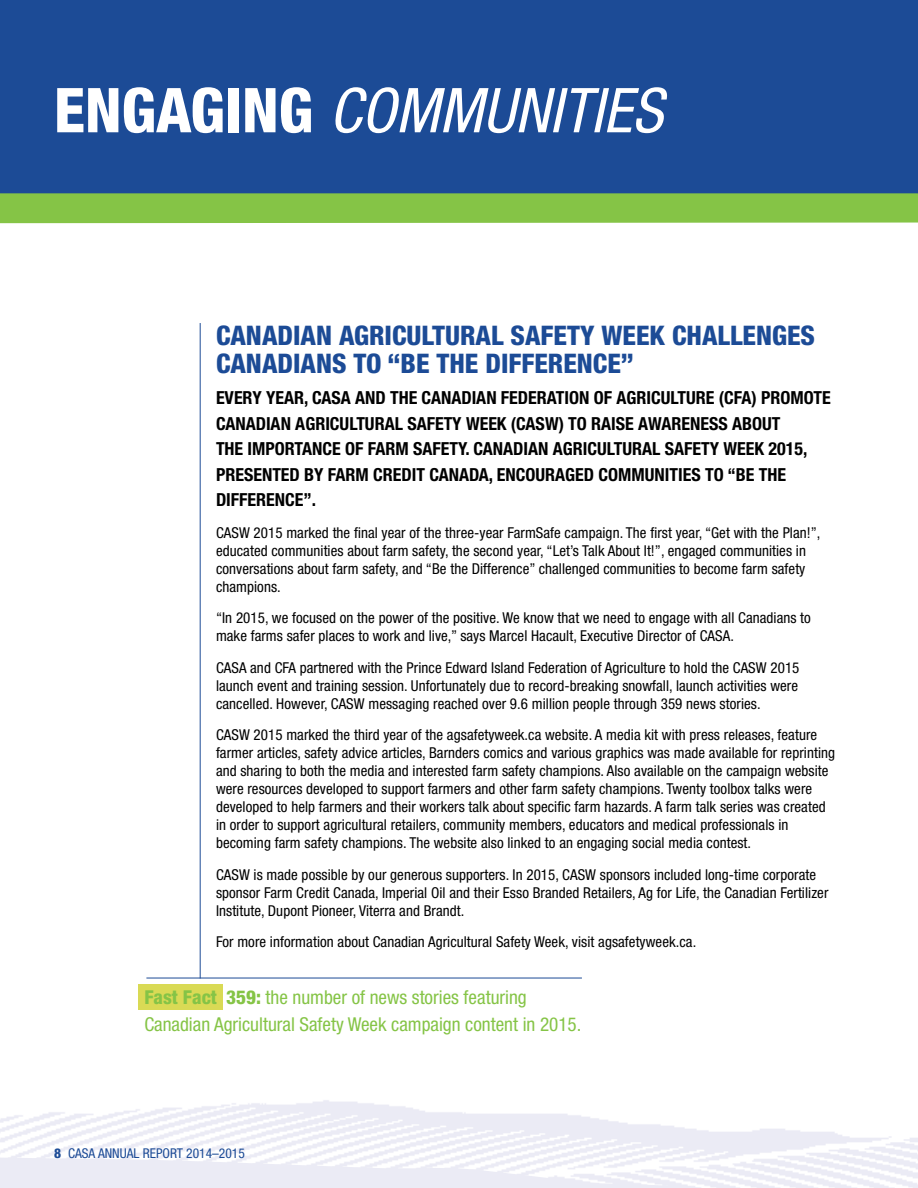
<style>
.page{position:relative;width:918px;height:1188px;background:#fff}
.page>*{position:absolute;margin:0;border:0;box-sizing:border-box;transform-origin:0 0}
.t1{font:italic condensed 61.8px "Helvetica Neue";color:#fff}
.t2{font:800 condensed 27px/28.5px "Helvetica Neue";color:#1c4b96}
.t3{font:condensed 19.2px/27.8px "Helvetica Neue";color:#85c446}
.t4{font:700 condensed 18px/25.5px "Helvetica Neue";color:#000}
.t5{font:condensed 15px/18px "Helvetica Neue";letter-spacing:.005em;color:#000}
.t6{font:condensed 13.5px "Helvetica Neue";color:#1c4b96}
.s1{font-weight:800;font-style:normal}
.s2{font-weight:800}
</style>
<div class="page">
<svg style="left:0;top:1157px;width:816px;height:31px"></svg>
<svg style="left:907px;top:1158px;width:11px;height:30px"></svg>
<div style="left:0;top:198px;width:918px;height:26px;background:#85c446"></div>
<div style="left:0;top:0;width:918px;height:198px;background:#1c4b96"></div>
<div style="left:139px;top:984px;width:84px;height:26px;background:#d9da55"></div>
<hr style="left:200px;top:323px;width:1px;height:655px;background:#1c4b96">
<hr style="left:146px;top:978px;width:436px;height:1px;background:#1c4b96">
<h1 class="t1" style="left:54px;top:75px;width:610px"><span class="s1">ENGAGING</span> COMMUNITIES</h1>
<h2 class="t2" style="left:216px;top:321px;width:601px">CANADIAN AGRICULTURAL SAFETY WEEK CHALLENGES<br>CANADIANS TO “BE THE DIFFERENCE”</h2>
<p class="t4" style="left:216px;top:385px;width:616px">EVERY YEAR, CASA AND THE CANADIAN FEDERATION OF AGRICULTURE (CFA) PROMOTE CANADIAN AGRICULTURAL SAFETY WEEK (CASW) TO RAISE AWARENESS ABOUT<br>THE IMPORTANCE OF FARM SAFETY. CANADIAN AGRICULTURAL SAFETY WEEK 2015, PRESENTED BY FARM CREDIT CANADA, ENCOURAGED COMMUNITIES TO “BE THE DIFFERENCE”.</p>
<p class="t5" style="left:216px;top:523px;width:606px">CASW 2015 marked the final year of the three-year FarmSafe campaign. The first year, “Get with the Plan!”, educated communities about farm safety, the second year, “Let’s Talk About It!”, engaged communities in conversations about farm safety, and “Be the Difference” challenged communities to become farm safety champions.</p>
<p class="t5" style="left:216px;top:609px;width:596px">“In 2015, we focused on the power of the positive. We know that we need to engage with all Canadians to make farms safer places to work and live,” says Marcel Hacault, Executive Director of CASA.</p>
<p class="t5" style="left:216px;top:658px;width:585px;text-align:justify">CASA and CFA partnered with the Prince Edward Island Federation of Agriculture to hold the CASW 2015 launch event and training session. Unfortunately due to record-breaking snowfall, launch activities were cancelled. However, CASW messaging reached over 9.6 million people through 359 news stories.</p>
<p class="t5" style="left:216px;top:726px;width:621px">CASW 2015 marked the third year of the agsafetyweek.ca website. A media kit with press releases, feature farmer articles, safety advice articles, Barnders comics and various graphics was made available for reprinting and sharing to both the media and interested farm safety champions. Also available on the campaign website were resources developed to support farmers and other farm safety champions. Twenty toolbox talks were developed to help farmers and their workers talk about specific farm hazards. A farm talk series was created in order to support agricultural retailers, community members, educators and medical professionals in becoming farm safety champions. The website also linked to an engaging social media contest.</p>
<p class="t5" style="left:216px;top:865px;width:614px">CASW is made possible by our generous supporters. In 2015, CASW sponsors included long-time corporate sponsor Farm Credit Canada, Imperial Oil and their Esso Branded Retailers, Ag for Life, the Canadian Fertilizer<br>Institute, Dupont Pioneer, Viterra and Brandt.</p>
<p class="t5" style="left:216px;top:933px;width:482px">For more information about Canadian Agricultural Safety Week, visit agsafetyweek.ca.</p>
<p class="t3" style="left:144px;top:983px;width:439px"><span class="s2">Fast Fact 359:</span> the number of news stories featuring<br>Canadian Agricultural Safety Week campaign content in 2015.</p>
<p class="t6" style="left:54px;top:1146px;width:192px"><span class="s2">8</span> CASA ANNUAL REPORT 2014–2015</p>
</div>
